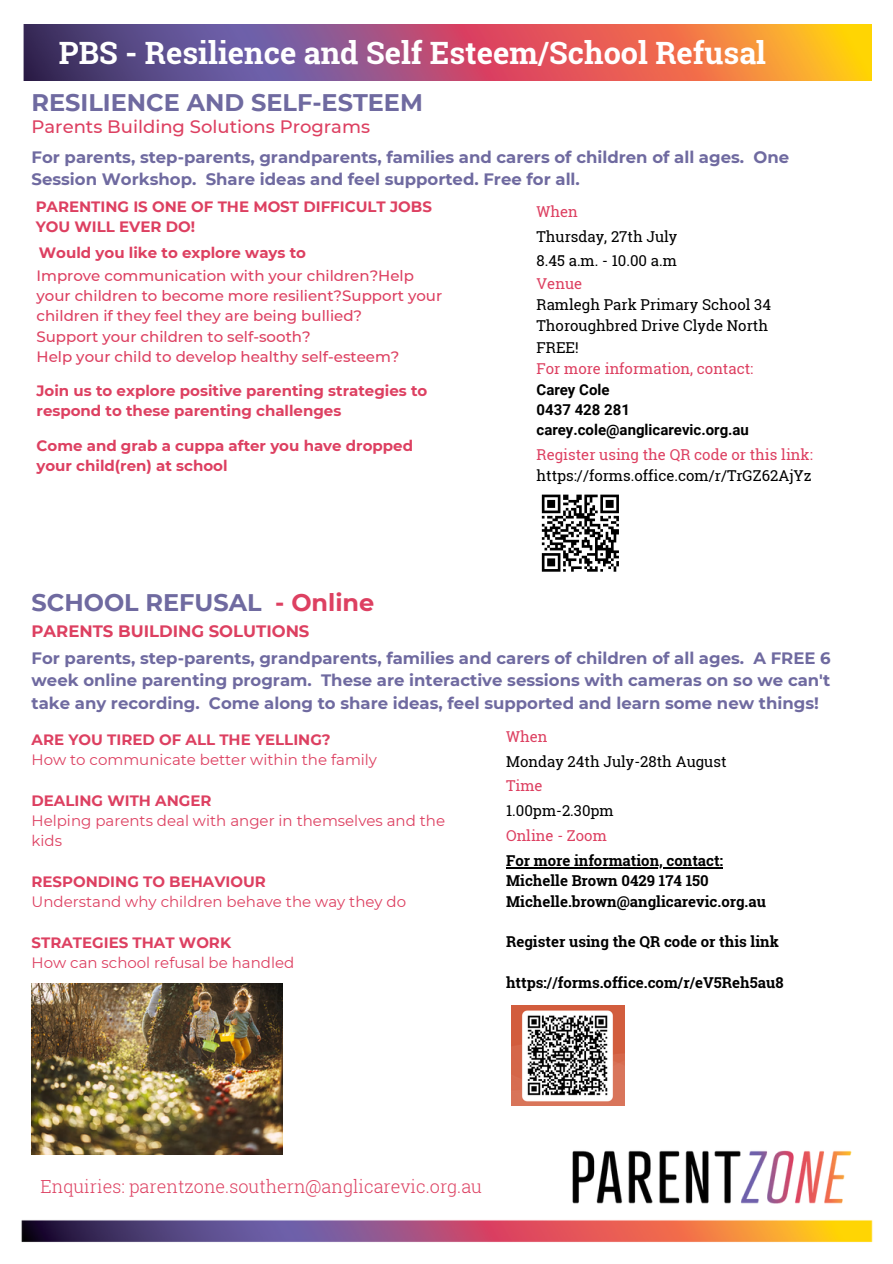
<style>
.page{position:relative;width:893px;height:1264px;background:#fff}
.page>*{position:absolute;margin:0;border:0;box-sizing:border-box;transform-origin:0 0}
.t1{font:700 30.75px "Roboto Slab";color:#fff}
.t2{font:700 24px "Montserrat";color:#6f6aa0}
.t3{font:300 18px "Roboto Slab";color:#dd4061}
.t4{font:500 18px "Montserrat";color:#dd4061}
.t5{font:700 16.5px/22.5px "Montserrat";color:#6f6aa0}
.t6{font:700 16.5px "Montserrat";color:#dd4061}
.t7{font:700 15px/20.2px "Montserrat";color:#dd4061}
.t8{font:15px/21.3px "Roboto Slab";color:#000}
.t9{font:500 15px/20.2px "Montserrat";color:#dd4061}
.t10{font:15px/20.2px "Montserrat";color:#dd4061}
.t11{font:700 15px "Roboto Slab";color:#000}
.t12{font:15px "Roboto Slab";color:#dd4061}
.t13{font:700 15px "Roboto";color:#000}
.s1{color:#dd4061}
</style>
<div class="page">
<img style="left:21px;top:1114px;width:852px;height:128px">
<img style="left:24px;top:24px;width:847px;height:57px">
<svg style="left:541px;top:494px;width:78px;height:78px"></svg>
<img style="left:511px;top:1005px;width:113px;height:100px">
<img style="left:32px;top:983px;width:250px;height:171px">
<hr style="left:506px;top:867px;width:217px;height:1px;background:#000">
<p class="t1" style="left:59px;top:32px;width:708px">PBS - Resilience and Self Esteem/School Refusal</p>
<p class="t2" style="left:32px;top:87px;width:393px">RESILIENCE AND SELF-ESTEEM</p>
<p class="t4" style="left:32px;top:116px;width:340px">Parents Building Solutions Programs</p>
<p class="t5" style="left:32px;top:146px;width:759px">For parents, step‐parents, grandparents, families and carers of children of all ages. One<br>Session Workshop. Share ideas and feel supported. Free for all.</p>
<p class="t7" style="left:36px;top:196px;width:398px">PARENTING IS ONE OF THE MOST DIFFICULT JOBS<br>YOU WILL EVER DO!</p>
<p class="t7" style="left:39px;top:243px;width:269px">Would you like to explore ways to</p>
<p class="t9" style="left:37px;top:265px;width:407px">Improve communication with your children?Help your children to become more resilient?Support your children if they feel they are being bullied?</p>
<p class="t9" style="left:37px;top:326px;width:275px">Support your children to self-sooth?</p>
<p class="t9" style="left:37px;top:346px;width:364px">Help your child to develop healthy self-esteem?</p>
<p class="t7" style="left:37px;top:380px;width:392px">Join us to explore positive parenting strategies to respond to these parenting challenges</p>
<p class="t7" style="left:37px;top:435px;width:378px">Come and grab a cuppa after you have dropped your child(ren) at school</p>
<p class="t12" style="left:536px;top:201px;width:43px">When</p>
<p class="t8" style="left:536px;top:225px;width:142px">Thursday, 27th July</p>
<p class="t8" style="left:536px;top:250px;width:142px">8.45 a.m. - 10.00 a.m</p>
<p class="t12" style="left:536px;top:273px;width:47px">Venue</p>
<p class="t8" style="left:536px;top:293px;width:236px">Ramlegh Park Primary School 34<br>Thoroughbred Drive Clyde North</p>
<p class="t8" style="left:536px;top:336px;width:44px">FREE!</p>
<p class="t12" style="left:536px;top:358px;width:218px">For more information, contact:</p>
<p class="t13" style="left:536px;top:381px;width:74px">Carey Cole</p>
<p class="t13" style="left:536px;top:401px;width:95px">0437 428 281</p>
<p class="t13" style="left:536px;top:421px;width:214px">carey.cole@anglicarevic.org.au</p>
<p class="t8" style="left:536px;top:444px;width:278px;line-height:20.2px"><span class="s1">Register using the QR code or this link: </span>https://forms.office.com/r/TrGZ62AjYz</p>
<p class="t2" style="left:32px;top:587px;width:344px">SCHOOL REFUSAL <span class="s1">- Online</span></p>
<p class="t6" style="left:32px;top:621px;width:279px">PARENTS BUILDING SOLUTIONS</p>
<p class="t5" style="left:32px;top:646px;width:800px;text-align:justify">For parents, step‐parents, grandparents, families and carers of children of all ages. A FREE 6 week online parenting program. These are interactive sessions with cameras on so we can't take any recording. Come along to share ideas, feel supported and learn some new things!</p>
<p class="t7" style="left:32px;top:729px;width:301px">ARE YOU TIRED OF ALL THE YELLING?</p>
<p class="t10" style="left:32px;top:750px;width:347px">How to communicate better within the family</p>
<p class="t7" style="left:32px;top:790px;width:181px">DEALING WITH ANGER</p>
<p class="t10" style="left:32px;top:810px;width:415px">Helping parents deal with anger in themselves and the kids</p>
<p class="t7" style="left:32px;top:871px;width:236px">RESPONDING TO BEHAVIOUR</p>
<p class="t10" style="left:32px;top:891px;width:376px">Understand why children behave the way they do</p>
<p class="t7" style="left:32px;top:932px;width:201px">STRATEGIES THAT WORK</p>
<p class="t10" style="left:32px;top:952px;width:264px">How can school refusal be handled</p>
<p class="t12" style="left:506px;top:726px;width:43px">When</p>
<p class="t8" style="left:506px;top:750px;width:222px">Monday 24th July-28th August</p>
<p class="t12" style="left:506px;top:775px;width:38px">Time</p>
<p class="t8" style="left:506px;top:799px;width:109px">1.00pm-2.30pm</p>
<p class="t12" style="left:506px;top:825px;width:102px">Online - Zoom</p>
<p class="t11" style="left:506px;top:850px;width:218px">For more information, contact:</p>
<p class="t11" style="left:506px;top:870px;width:204px">Michelle Brown 0429 174 150</p>
<p class="t11" style="left:506px;top:891px;width:261px">Michelle.brown@anglicarevic.org.au</p>
<p class="t11" style="left:506px;top:931px;width:274px">Register using the QR code or this link</p>
<p class="t11" style="left:506px;top:971px;width:279px">https://forms.office.com/r/eV5Reh5au8</p>
<p class="t3" style="left:41px;top:1173px;width:443px">Enquiries: parentzone.southern@anglicarevic.org.au</p>
</div>
